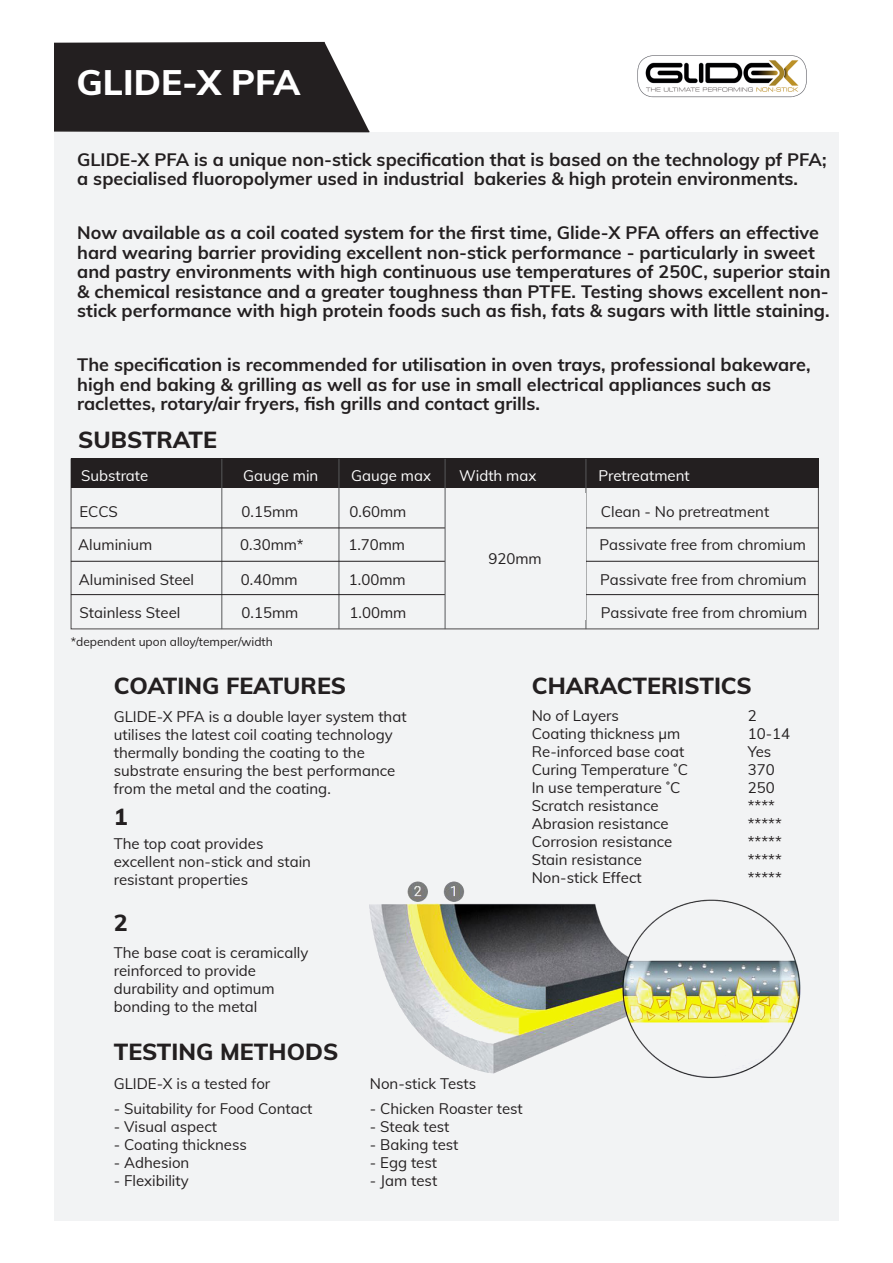
<style>
.page{position:relative;width:893px;height:1263px;background:#fff}
.page>*{position:absolute;margin:0;border:0;box-sizing:border-box;transform-origin:0 0}
.t1{font:800 35.4px "Muli";color:#fff}
.t2{font:800 23.25px "Muli";color:#231f20}
.t3{font:700 18px/19.5px "Muli";color:#231f20}
.t4{font:15px/18px "Muli";color:#231f20}
.t5{font:15px "Muli";color:#fff}
.t6{font:12px "Muli";color:#231f20}
</style>
<div class="page">
<div style="left:54px;top:132px;width:785px;height:1088px;background:#f2f3f4"></div>
<img style="left:637px;top:55px;width:170px;height:43px">
<svg style="left:54px;top:41px;width:316px;height:92px;background:#383435"></svg>
<div style="left:71px;top:459px;width:748px;height:29px;background:#231f20"></div>
<hr style="left:222px;top:459px;width:1px;height:170px;background:#57585a">
<hr style="left:339px;top:459px;width:1px;height:170px;background:#57585a">
<img style="left:369px;top:881px;width:432px;height:197px">
<hr style="left:586px;top:459px;width:1px;height:170px;background:#57585a">
<hr style="left:71px;top:528px;width:748px;height:1px;background:#231f20">
<hr style="left:71px;top:561px;width:748px;height:1px;background:#231f20">
<hr style="left:71px;top:594px;width:748px;height:1px;background:#231f20">
<div style="left:445px;top:493px;width:140px;height:127px;background:#f2f3f4"></div>
<hr style="left:445px;top:459px;width:1px;height:170px;background:#57585a">
<p class="t1" style="left:77px;top:56px;width:225px">GLIDE-X PFA</p>
<p class="t3" style="left:77px;top:149px;width:751px">GLIDE-X PFA is a unique non-stick specification that is based on the technology pf PFA; a specialised fluoropolymer used in industrial bakeries &amp; high protein environments.</p>
<p class="t3" style="left:77px;top:222px;width:755px">Now available as a coil coated system for the first time, Glide-X PFA offers an effective hard wearing barrier providing excellent non-stick performance - particularly in sweet and pastry environments with high continuous use temperatures of 250C, superior stain &amp; chemical resistance and a greater toughness than PTFE. Testing shows excellent non&shy;stick performance with high protein foods such as fish, fats &amp; sugars with little staining.</p>
<p class="t3" style="left:77px;top:354px;width:735px">The specification is recommended for utilisation in oven trays, professional bakeware, high end baking &amp; grilling as well as for use in small electrical appliances such as raclettes, rotary/air fryers, fish grills and contact grills.</p>
<p class="t2" style="left:78px;top:422px;width:140px">SUBSTRATE</p>
<p class="t5" style="left:81px;top:465px;width:69px">Substrate</p>
<p class="t5" style="left:243px;top:465px;width:77px">Gauge min</p>
<p class="t5" style="left:351px;top:465px;width:81px">Gauge max</p>
<p class="t5" style="left:459px;top:465px;width:79px">Width max</p>
<p class="t5" style="left:598px;top:465px;width:93px">Pretreatment</p>
<p class="t4" style="left:80px;top:502px;width:40px">ECCS</p>
<p class="t4" style="left:242px;top:502px;width:58px">0.15mm</p>
<p class="t4" style="left:350px;top:502px;width:58px">0.60mm</p>
<p class="t4" style="left:601px;top:502px;width:170px">Clean - No pretreatment</p>
<p class="t4" style="left:78px;top:535px;width:76px">Aluminium</p>
<p class="t4" style="left:240px;top:535px;width:65px">0.30mm*</p>
<p class="t4" style="left:348px;top:535px;width:58px">1.70mm</p>
<p class="t4" style="left:600px;top:535px;width:208px">Passivate free from chromium</p>
<p class="t4" style="left:79px;top:570px;width:117px">Aluminised Steel</p>
<p class="t4" style="left:241px;top:570px;width:58px">0.40mm</p>
<p class="t4" style="left:349px;top:570px;width:58px">1.00mm</p>
<p class="t4" style="left:600px;top:570px;width:208px">Passivate free from chromium</p>
<p class="t4" style="left:80px;top:603px;width:102px">Stainless Steel</p>
<p class="t4" style="left:242px;top:603px;width:58px">0.15mm</p>
<p class="t4" style="left:350px;top:603px;width:58px">1.00mm</p>
<p class="t4" style="left:601px;top:603px;width:208px">Passivate free from chromium</p>
<p class="t4" style="left:488px;top:549px;width:55px">920mm</p>
<p class="t6" style="left:71px;top:633px;width:203px">*dependent upon alloy/temper/width</p>
<p class="t2" style="left:114px;top:669px;width:234px">COATING FEATURES</p>
<p class="t4" style="left:114px;top:707px;width:294px">GLIDE-X PFA is a double layer system that utilises the latest coil coating technology thermally bonding the coating to the substrate ensuring the best performance from the metal and the coating.</p>
<p class="t2" style="left:114px;top:799px;width:15px">1</p>
<p class="t4" style="left:114px;top:834px;width:199px">The top coat provides excellent non-stick and stain resistant properties</p>
<p class="t2" style="left:114px;top:905px;width:15px">2</p>
<p class="t4" style="left:114px;top:943px;width:196px">The base coat is ceramically reinforced to provide durability and optimum bonding to the metal</p>
<p class="t2" style="left:532px;top:669px;width:222px">CHARACTERISTICS</p>
<p class="t4" style="left:532px;top:706px;width:89px">No of Layers</p>
<p class="t4" style="left:748px;top:706px;width:10px">2</p>
<p class="t4" style="left:532px;top:724px;width:150px">Coating thickness μm</p>
<p class="t4" style="left:748px;top:724px;width:44px">10-14</p>
<p class="t4" style="left:532px;top:742px;width:154px">Re-inforced base coat</p>
<p class="t4" style="left:748px;top:742px;width:25px">Yes</p>
<p class="t4" style="left:532px;top:760px;width:158px">Curing Temperature ˚C</p>
<p class="t4" style="left:748px;top:760px;width:28px">370</p>
<p class="t4" style="left:532px;top:778px;width:150px">In use temperature ˚C</p>
<p class="t4" style="left:748px;top:778px;width:28px">250</p>
<p class="t4" style="left:532px;top:796px;width:128px">Scratch resistance</p>
<p class="t4" style="left:748px;top:796px;width:29px">****</p>
<p class="t4" style="left:532px;top:814px;width:138px">Abrasion resistance</p>
<p class="t4" style="left:748px;top:814px;width:36px">*****</p>
<p class="t4" style="left:532px;top:832px;width:142px">Corrosion resistance</p>
<p class="t4" style="left:748px;top:832px;width:36px">*****</p>
<p class="t4" style="left:532px;top:850px;width:112px">Stain resistance</p>
<p class="t4" style="left:748px;top:850px;width:36px">*****</p>
<p class="t4" style="left:532px;top:868px;width:111px">Non-stick Effect</p>
<p class="t4" style="left:748px;top:868px;width:36px">*****</p>
<p class="t2" style="left:114px;top:1035px;width:226px">TESTING METHODS</p>
<p class="t4" style="left:114px;top:1074px;width:158px">GLIDE-X is a tested for</p>
<p class="t4" style="left:114px;top:1099px;width:200px">- Suitability for Food Contact</p>
<p class="t4" style="left:114px;top:1117px;width:105px">- Visual aspect</p>
<p class="t4" style="left:114px;top:1135px;width:135px">- Coating thickness</p>
<p class="t4" style="left:114px;top:1153px;width:77px">- Adhesion</p>
<p class="t4" style="left:114px;top:1171px;width:77px">- Flexibility</p>
<p class="t4" style="left:370px;top:1074px;width:108px">Non-stick Tests</p>
<p class="t4" style="left:370px;top:1099px;width:154px">- Chicken Roaster test</p>
<p class="t4" style="left:370px;top:1117px;width:81px">- Steak test</p>
<p class="t4" style="left:370px;top:1135px;width:90px">- Baking test</p>
<p class="t4" style="left:370px;top:1153px;width:69px">- Egg test</p>
<p class="t4" style="left:370px;top:1171px;width:69px">- Jam test</p>
</div>
